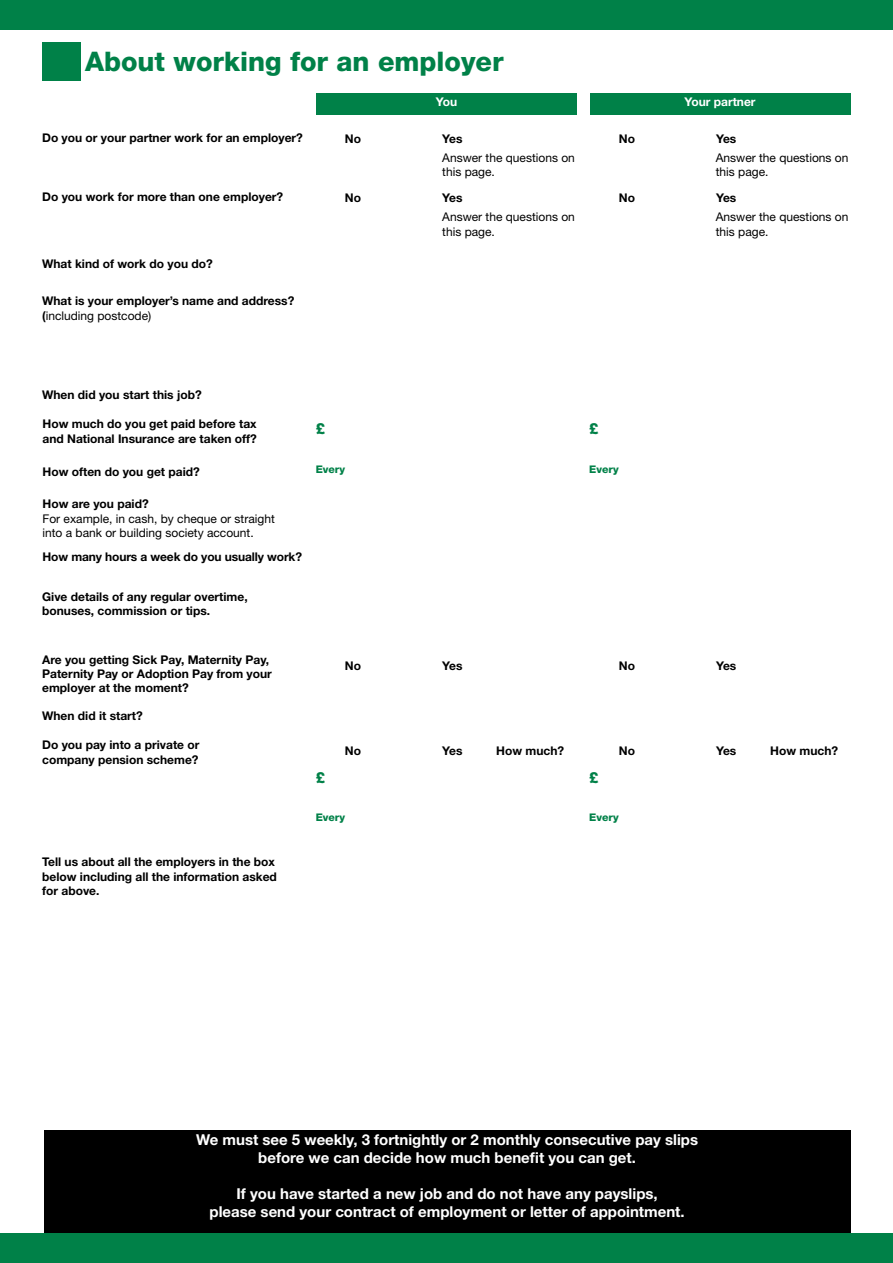
<style>
.page{position:relative;width:893px;height:1263px;background:#fff}
.page>*{position:absolute;margin:0;border:0;box-sizing:border-box;transform-origin:0 0}
.t1{font:800 27px "Helvetica Neue LT Std";color:#008148}
.t2{font:700 15px/18px "Helvetica Neue LT Std";color:#fff;text-align:center}
.t3{font:800 15px "Helvetica Neue LT Std";color:#008148}
.t4{font:700 12px/14.4px "Helvetica Neue LT Std";color:#000}
.t5{font:12px/14.4px "Helvetica Neue LT Std";color:#000}
.t6{font:700 12px "Helvetica Neue LT Std";color:#fff}
.t7{font:800 10.5px "Helvetica Neue LT Std";color:#008148}
.s1{font-weight:400}
</style>
<div class="page">
<div style="left:0;top:0;width:893px;height:30px;background:#008148"></div>
<div style="left:0;top:1233px;width:893px;height:30px;background:#008148"></div>
<div style="left:44px;top:1130px;width:806px;height:103px;background:#000"></div>
<div style="left:43px;top:43px;width:38px;height:38px;background:#008148"></div>
<div style="left:316px;top:94px;width:261px;height:21px;background:#008148"></div>
<div style="left:590px;top:94px;width:260px;height:21px;background:#008148"></div>
<h2 class="t1" style="left:85px;top:46px;width:420px">About working for an employer</h2>
<p class="t6" style="left:436px;top:95px;width:23px">You</p>
<p class="t4" style="left:42px;top:130px;width:262px">Do you or your partner work for an employer?</p>
<p class="t4" style="left:345px;top:131px;width:18px">No</p>
<p class="t4" style="left:442px;top:131px;width:22px">Yes</p>
<p class="t5" style="left:442px;top:150px;width:134px">Answer the questions on this page.</p>
<p class="t4" style="left:345px;top:191px;width:18px">No</p>
<p class="t4" style="left:442px;top:191px;width:22px">Yes</p>
<p class="t5" style="left:442px;top:210px;width:134px">Answer the questions on this page.</p>
<p class="t4" style="left:42px;top:190px;width:243px">Do you work for more than one employer?</p>
<p class="t4" style="left:42px;top:256px;width:172px">What kind of work do you do?</p>
<p class="t4" style="left:42px;top:293px;width:254px">What is your employer’s name and address? (<span class="s1">including postcode)</span></p>
<p class="t6" style="left:684px;top:95px;width:73px">Your partner</p>
<p class="t4" style="left:619px;top:131px;width:18px">No</p>
<p class="t4" style="left:716px;top:131px;width:22px">Yes</p>
<p class="t5" style="left:716px;top:150px;width:134px">Answer the questions on this page.</p>
<p class="t4" style="left:619px;top:191px;width:18px">No</p>
<p class="t4" style="left:716px;top:191px;width:22px">Yes</p>
<p class="t5" style="left:716px;top:210px;width:134px">Answer the questions on this page.</p>
<p class="t4" style="left:42px;top:388px;width:161px">When did you start this job?</p>
<p class="t4" style="left:43px;top:417px;width:216px">How much do you get paid before tax and National Insurance are taken off?</p>
<p class="t4" style="left:43px;top:464px;width:159px">How often do you get paid?</p>
<p class="t4" style="left:43px;top:497px;width:108px">How are you paid?</p>
<p class="t5" style="left:43px;top:511px;width:234px">For example, in cash, by cheque or straight into a bank or building society account.</p>
<p class="t4" style="left:43px;top:549px;width:261px">How many hours a week do you usually work?</p>
<p class="t4" style="left:42px;top:589px;width:207px">Give details of any regular overtime, bonuses, commission or tips.</p>
<p class="t4" style="left:42px;top:652px;width:231px">Are you getting Sick Pay, Maternity Pay,<br>Paternity Pay or Adoption Pay from your employer at the moment?</p>
<p class="t4" style="left:42px;top:709px;width:102px">When did it start?</p>
<p class="t4" style="left:42px;top:738px;width:159px">Do you pay into a private or company pension scheme?</p>
<p class="t4" style="left:42px;top:854px;width:236px">Tell us about all the employers in the box below including all the information asked for above.</p>
<p class="t3" style="left:316px;top:420px;width:11px">£</p>
<p class="t7" style="left:316px;top:463px;width:31px">Every</p>
<p class="t4" style="left:345px;top:658px;width:18px">No</p>
<p class="t4" style="left:442px;top:658px;width:22px">Yes</p>
<p class="t4" style="left:345px;top:743px;width:18px">No</p>
<p class="t4" style="left:442px;top:743px;width:22px">Yes</p>
<p class="t4" style="left:496px;top:743px;width:69px">How much?</p>
<p class="t3" style="left:316px;top:769px;width:11px">£</p>
<p class="t7" style="left:316px;top:811px;width:31px">Every</p>
<p class="t3" style="left:589px;top:420px;width:11px">£</p>
<p class="t7" style="left:589px;top:463px;width:31px">Every</p>
<p class="t4" style="left:619px;top:658px;width:18px">No</p>
<p class="t4" style="left:716px;top:658px;width:22px">Yes</p>
<p class="t4" style="left:619px;top:743px;width:18px">No</p>
<p class="t4" style="left:716px;top:743px;width:22px">Yes</p>
<p class="t4" style="left:770px;top:743px;width:69px">How much?</p>
<p class="t3" style="left:589px;top:769px;width:11px">£</p>
<p class="t7" style="left:589px;top:811px;width:31px">Every</p>
<p class="t2" style="left:196px;top:1130px;width:503px">We must see 5 weekly, 3 fortnightly or 2 monthly consecutive pay slips before we can decide how much beneft you can get.</p>
<p class="t2" style="left:209px;top:1184px;width:477px">If you have started a new job and do not have any payslips,<br>please send your contract of employment or letter of appointment.</p>
</div>
